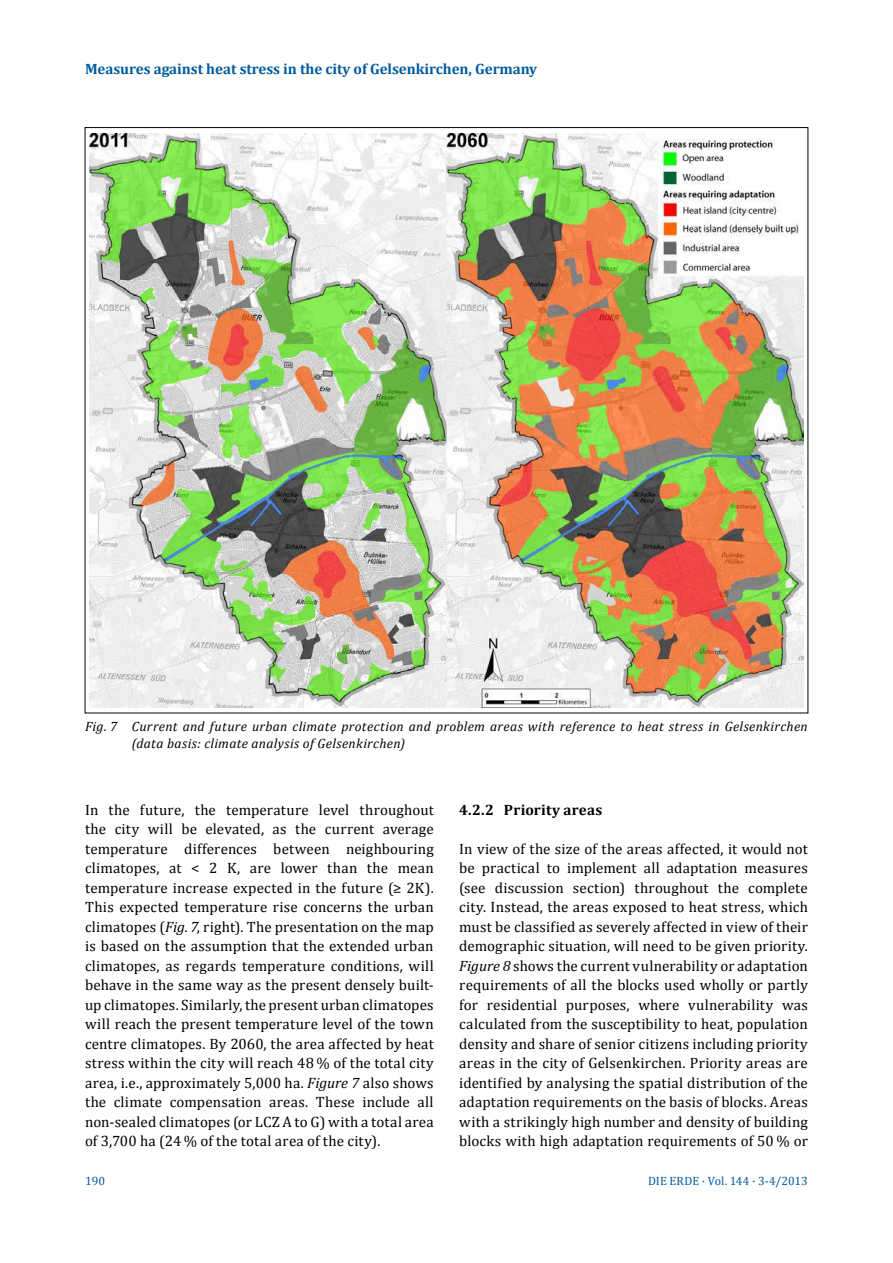
<style>
.page{position:relative;width:893px;height:1263px;background:#fff}
.page>*{position:absolute;margin:0;border:0;box-sizing:border-box;transform-origin:0 0}
.t1{font:15px/19.5px "Cambria";letter-spacing:.015em;color:#000;text-align:justify}
.t2{font:700 15px "Cambria";letter-spacing:-.005em;color:#005b9e}
.t3{font:700 15px "Cambria";letter-spacing:.02em;color:#000}
.t4{font:italic 13.5px/16.5px "Cambria";letter-spacing:.025em;color:#000}
.t5{font:12px "Cambria";color:#005b9e}
.s1{font-style:italic}
</style>
<div class="page">
<img style="left:89px;top:133px;width:715px;height:574px">
<p class="t2" style="left:85px;top:58px;width:454px">Measures against heat stress in the city of Gelsenkirchen, Germany</p>
<p class="t4" style="left:132px;top:718px;width:677px;text-indent:-47px">Fig. 7 Current and future urban climate protection and problem areas with reference to heat stress in Gelsenkirchen (data basis: climate analysis of Gelsenkirchen)</p>
<p class="t1" style="left:85px;top:800px;width:350px">In the future, the temperature level throughout the city will be elevated, as the current average temperature differences between neighbouring climatopes, at &lt; 2 K, are lower than the mean temperature increase expected in the future (≥ 2K).<br>This expected temperature rise concerns the urban climatopes (<span class="s1">Fig. 7</span>, right). The presentation on the map is based on the assumption that the extended urban climatopes, as regards temperature conditions, will behave in the same way as the present densely built&shy;up climatopes. Similarly, the present urban climatopes will reach the present temperature level of the town centre climatopes. By 2060, the area affected by heat stress within the city will reach 48 % of the total city area, i.e., approximately 5,000 ha. <span class="s1">Figure 7</span> also shows the climate compensation areas. These include all non-sealed climatopes (or LCZ A to G) with a total area of 3,700 ha (24 % of the total area of the city).</p>
<p class="t3" style="left:459px;top:799px;width:144px">4.2.2 Priority areas</p>
<p class="t1" style="left:459px;top:839px;width:350px">In view of the size of the areas affected, it would not be practical to implement all adaptation measures (see discussion section) throughout the complete city. Instead, the areas exposed to heat stress, which must be classified as severely affected in view of their demographic situation, will need to be given priority.<br><span class="s1">Figure 8</span> shows the current vulnerability or adaptation requirements of all the blocks used wholly or partly for residential purposes, where vulnerability was calculated from the susceptibility to heat, population density and share of senior citizens including priority areas in the city of Gelsenkirchen. Priority areas are identified by analysing the spatial distribution of the adaptation requirements on the basis of blocks. Areas with a strikingly high number and density of building blocks with high adaptation requirements of 50 % or</p>
<p class="t5" style="left:85px;top:1174px;width:21px">190</p>
<p class="t5" style="left:648px;top:1174px;width:161px">DIE ERDE · Vol. 144 · 3-4/2013</p>
</div>
